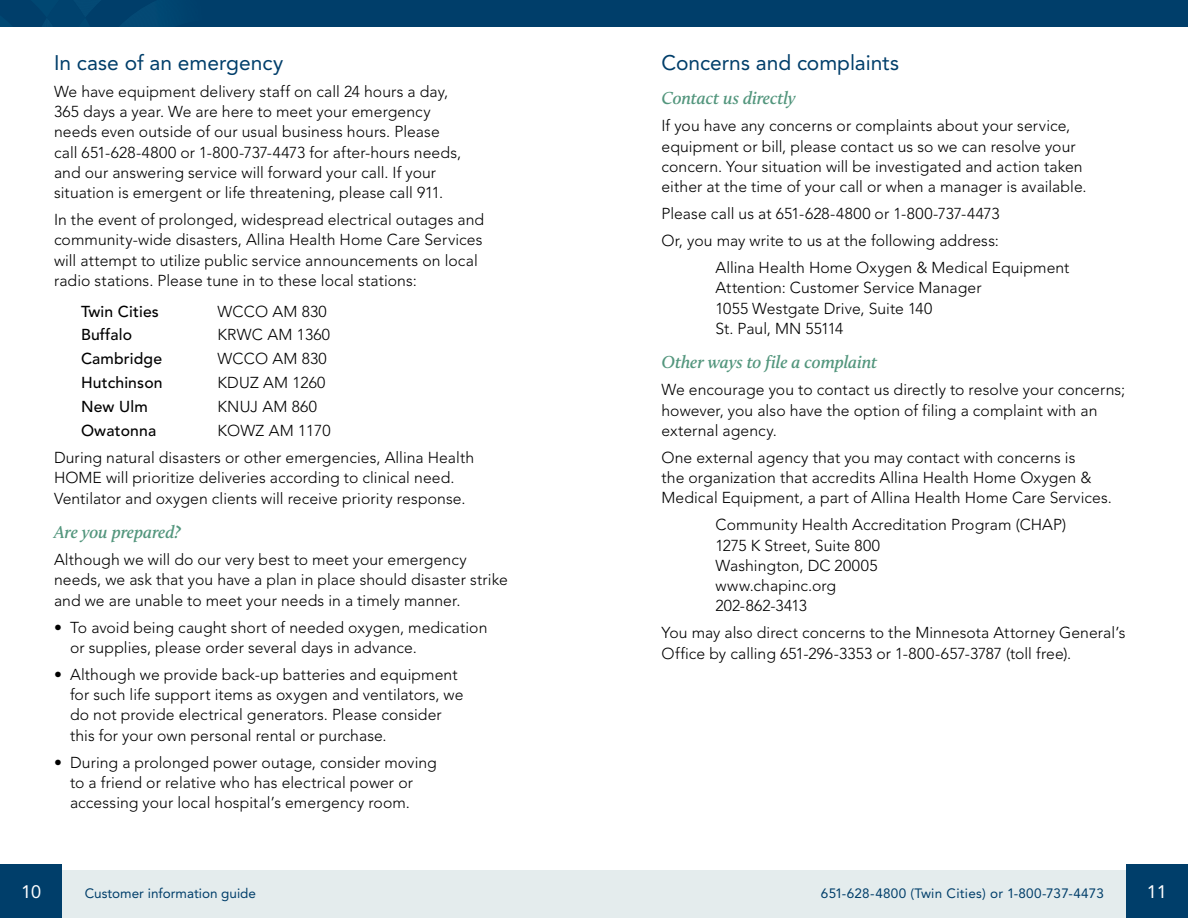
<style>
.page{position:relative;width:1188px;height:918px;background:#fff}
.page>*{position:absolute;margin:0;border:0;box-sizing:border-box;transform-origin:0 0}
._02_SUBHEADS{font:21px "Avenir LT Std";color:#003e6a}
._03_SM_SUBHEADS{font:italic 600 18px "Calluna";letter-spacing:-.01em;color:#53967d}
.t1{font:18px "Avenir LT Std";color:#fff}
._01_TEXT{font:300 15.75px/20.2px "Avenir LT Std";letter-spacing:.005em;color:#000}
._01_TEXT-2{font:500 15.75px "Avenir LT Std";letter-spacing:.01em;color:#000}
._01_TEXT-3{font:300 15.75px "Avenir LT Std";letter-spacing:-.015em;color:#000}
.t2{font:13.5px "Avenir LT Std";letter-spacing:.02em;color:#003e6a}
.t3{font:13.5px "Avenir LT Std";color:#003e6a}
</style>
<div class="page">
<div style="left:581px;top:870px;width:551px;height:48px;background:#e4eced"></div>
<div style="left:1126px;top:864px;width:62px;height:54px;background:#003e6a"></div>
<div style="left:56px;top:870px;width:552px;height:48px;background:#e4eced"></div>
<div style="left:0;top:864px;width:62px;height:54px;background:#003e6a"></div>
<div style="left:0;top:0;width:1188px;height:27px;background:#003e6a"></div>
<svg style="left:42px;top:0;width:123px;height:27px"></svg>
<p class="_02_SUBHEADS" style="left:54px;top:50px;width:231px">In case of an emergency</p>
<p class="_01_TEXT" style="left:54px;top:81px;width:409px">We have equipment delivery staff on call 24 hours a day, 365 days a year. We are here to meet your emergency needs even outside of our usual business hours. Please call 651-628-4800 or 1-800-737-4473 for after-hours needs, and our answering service will forward your call. If your situation is emergent or life threatening, please call 911.</p>
<p class="_01_TEXT" style="left:54px;top:210px;width:432px">In the event of prolonged, widespread electrical outages and community-wide disasters, Allina Health Home Care Services will attempt to utilize public service announcements on local radio stations. Please tune in to these local stations:</p>
<p class="_01_TEXT-2" style="left:81px;top:302px;width:79px">Twin Cities</p>
<p class="_01_TEXT" style="left:218px;top:301px;width:111px">WCCO AM 830</p>
<p class="_01_TEXT-2" style="left:81px;top:326px;width:53px">Buffalo</p>
<p class="_01_TEXT" style="left:218px;top:325px;width:114px">KRWC AM 1360</p>
<p class="_01_TEXT-2" style="left:81px;top:350px;width:83px">Cambridge</p>
<p class="_01_TEXT" style="left:218px;top:349px;width:111px">WCCO AM 830</p>
<p class="_01_TEXT-2" style="left:81px;top:374px;width:83px">Hutchinson</p>
<p class="_01_TEXT" style="left:218px;top:373px;width:109px">KDUZ AM 1260</p>
<p class="_01_TEXT-2" style="left:81px;top:398px;width:68px">New Ulm</p>
<p class="_01_TEXT" style="left:218px;top:397px;width:101px">KNUJ AM 860</p>
<p class="_01_TEXT-2" style="left:81px;top:422px;width:77px">Owatonna</p>
<p class="_01_TEXT" style="left:218px;top:421px;width:115px">KOWZ AM 1170</p>
<p class="_01_TEXT" style="left:54px;top:448px;width:422px">During natural disasters or other emergencies, Allina Health<br>HOME will prioritize deliveries according to clinical need.<br>Ventilator and oxygen clients will receive priority response.</p>
<p class="_03_SM_SUBHEADS" style="left:54px;top:521px;width:128px">Are you prepared?</p>
<p class="_01_TEXT" style="left:54px;top:550px;width:455px">Although we will do our very best to meet your emergency needs, we ask that you have a plan in place should disaster strike and we are unable to meet your needs in a timely manner.</p>
<p class="_01_TEXT" style="left:70px;top:617px;width:419px;text-indent:-16px">• To avoid being caught short of needed oxygen, medication or supplies, please order several days in advance.</p>
<p class="_01_TEXT" style="left:70px;top:664px;width:395px;text-indent:-16px">• Although we provide back-up batteries and equipment for such life support items as oxygen and ventilators, we do not provide electrical generators. Please consider this for your own personal rental or purchase.</p>
<p class="_01_TEXT" style="left:70px;top:752px;width:368px;text-indent:-16px">• During a prolonged power outage, consider moving to a friend or relative who has electrical power or accessing your local hospital’s emergency room.</p>
<p class="_02_SUBHEADS" style="left:662px;top:50px;width:239px">Concerns and complaints</p>
<p class="_03_SM_SUBHEADS" style="left:662px;top:87px;width:136px">Contact us directly</p>
<p class="_01_TEXT" style="left:662px;top:116px;width:427px">If you have any concerns or complaints about your service, equipment or bill, please contact us so we can resolve your concern. Your situation will be investigated and action taken either at the time of your call or when a manager is available.</p>
<p class="_01_TEXT" style="left:662px;top:204px;width:340px">Please call us at 651-628-4800 or 1-800-737-4473</p>
<p class="_01_TEXT" style="left:662px;top:231px;width:339px">Or, you may write to us at the following address:</p>
<p class="_01_TEXT" style="left:716px;top:258px;width:356px">Allina Health Home Oxygen &amp; Medical Equipment</p>
<p class="_01_TEXT" style="left:716px;top:278px;width:268px">Attention: Customer Service Manager</p>
<p class="_01_TEXT" style="left:716px;top:298px;width:218px">1055 Westgate Drive, Suite 140</p>
<p class="_01_TEXT-3" style="left:716px;top:319px;width:129px">St. Paul, MN 55114</p>
<p class="_03_SM_SUBHEADS" style="left:662px;top:351px;width:217px">Other ways to file a complaint</p>
<p class="_01_TEXT" style="left:662px;top:380px;width:465px">We encourage you to contact us directly to resolve your concerns; however, you also have the option of filing a complaint with an external agency.</p>
<p class="_01_TEXT" style="left:662px;top:447px;width:452px">One external agency that you may contact with concerns is<br>the organization that accredits Allina Health Home Oxygen &amp;<br>Medical Equipment, a part of Allina Health Home Care Services.</p>
<p class="_01_TEXT" style="left:716px;top:515px;width:352px">Community Health Accreditation Program (CHAP)</p>
<p class="_01_TEXT" style="left:716px;top:535px;width:166px">1275 K Street, Suite 800</p>
<p class="_01_TEXT" style="left:716px;top:555px;width:164px">Washington, DC 20005</p>
<p class="_01_TEXT" style="left:716px;top:576px;width:122px">www.chapinc.org</p>
<p class="_01_TEXT" style="left:716px;top:596px;width:93px">202-862-3413</p>
<p class="_01_TEXT" style="left:662px;top:623px;width:466px">You may also direct concerns to the Minnesota Attorney General’s<br>Office by calling 651-296-3353 or 1-800-657-3787 (toll free).</p>
<p class="t1" style="left:21px;top:881px;width:22px">10</p>
<p class="t3" style="left:85px;top:886px;width:173px">Customer information guide</p>
<p class="t2" style="left:821px;top:886px;width:285px">651-628-4800 (Twin Cities) or 1-800-737-4473</p>
<p class="t1" style="left:1147px;top:881px;width:22px">11</p>
</div>
